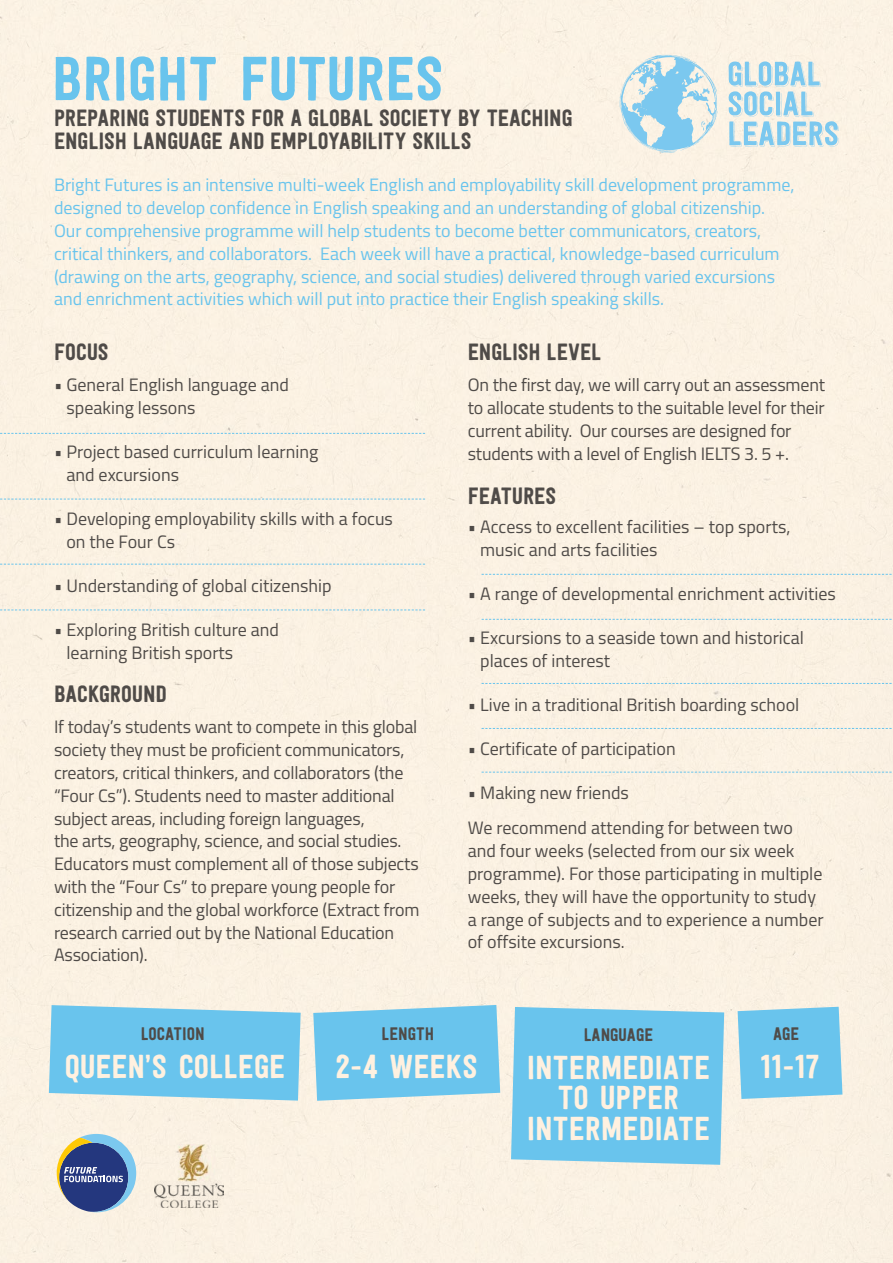
<style>
.page{position:relative;width:893px;height:1263px;background:#fbf2e3}
.page>*{position:absolute;margin:0;border:0;box-sizing:border-box;transform-origin:0 0}
.t1{font:61.5px "Festivo Letters No 1";color:#69c4ed}
.t2{font:33px/30.6px "Festivo Letters No 1";color:#fff1e0;text-align:center}
.t3{font:23.4px/22.6px "Festivo Letters No 1";letter-spacing:-.005em;color:#4f4b48}
.t4{font:18px/22.8px "Titillium";letter-spacing:-.005em;color:#4f4b48}
.t5{font:18px/22.8px "Titillium";color:#69c4ed}
.t6{font:18px "Festivo Letters No 1";color:#4f4b48}
</style>
<div class="page">
<svg style="left:313px;top:1005px;width:187px;height:96px;background:#77c8eb"></svg>
<svg style="left:738px;top:1007px;width:104px;height:92px;background:#73c7ec"></svg>
<svg style="left:49px;top:1005px;width:252px;height:95px;background:#75c7ec"></svg>
<svg style="left:729px;top:61px;width:110px;height:86px;background:#c8e1e7"></svg>
<svg style="left:620px;top:55px;width:97px;height:98px;background:#c0dee8"></svg>
<svg style="left:57px;top:1134px;width:79px;height:78px;background:#7283a3"></svg>
<img style="left:154px;top:1145px;width:69px;height:62px">
<svg style="left:482px;top:574px;width:411px;height:1px"></svg>
<svg style="left:0;top:433px;width:425px;height:1px"></svg>
<svg style="left:0;top:499px;width:425px;height:1px"></svg>
<svg style="left:0;top:564px;width:425px;height:1px"></svg>
<svg style="left:0;top:610px;width:425px;height:1px"></svg>
<svg style="left:482px;top:619px;width:411px;height:1px"></svg>
<svg style="left:482px;top:683px;width:411px;height:1px"></svg>
<svg style="left:482px;top:728px;width:411px;height:1px"></svg>
<svg style="left:482px;top:772px;width:411px;height:1px"></svg>
<div style="left:511px;top:1007px;width:213px;height:158px;background:#69c4ed"></div>
<h1 class="t1" style="left:52px;top:41px;width:393px">BRIGHT FUTURES</h1>
<p class="t3" style="left:54px;top:106px;width:520px">PREPARING STUDENTS FOR A GLOBAL SOCIETY BY TEACHING<br>ENGLISH LANGUAGE AND EMPLOYABILITY SKILLS</p>
<p class="t5" style="left:54px;top:173px;width:742px">Bright Futures is an intensive multi-week English and employability skill development programme, designed to develop confidence in English speaking and an understanding of global citizenship.<br>Our comprehensive programme will help students to become better communicators, creators, critical thinkers, and collaborators. Each week will have a practical, knowledge-based curriculum (drawing on the arts, geography, science, and social studies) delivered through varied excursions and enrichment activities which will put into practice their English speaking skills.</p>
<p class="t3" style="left:54px;top:340px;width:56px">FOCUS</p>
<p class="t4" style="left:66px;top:373px;width:224px;text-indent:-12px">• General English language and speaking lessons</p>
<p class="t4" style="left:66px;top:440px;width:253px;text-indent:-12px">• Project based curriculum learning and excursions</p>
<p class="t4" style="left:66px;top:506px;width:328px;text-indent:-12px">• Developing employability skills with a focus on the Four Cs</p>
<p class="t4" style="left:54px;top:573px;width:279px">• Understanding of global citizenship</p>
<p class="t4" style="left:66px;top:617px;width:214px;text-indent:-12px">• Exploring British culture and learning British sports</p>
<p class="t3" style="left:54px;top:682px;width:114px">BACKGROUND</p>
<p class="t4" style="left:54px;top:715px;width:367px">If today’s students want to compete in this global society they must be proficient communicators, creators, critical thinkers, and collaborators (the “Four Cs”). Students need to master additional subject areas, including foreign languages,<br>the arts, geography, science, and social studies.<br>Educators must complement all of those subjects with the “Four Cs” to prepare young people for citizenship and the global workforce (Extract from research carried out by the National Education Association).</p>
<p class="t3" style="left:468px;top:340px;width:135px">ENGLISH LEVEL</p>
<p class="t4" style="left:468px;top:373px;width:359px">On the first day, we will carry out an assessment to allocate students to the suitable level for their current ability. Our courses are designed for students with a level of English IELTS 3. 5 +.</p>
<p class="t3" style="left:468px;top:484px;width:90px">FEATURES</p>
<p class="t4" style="left:480px;top:514px;width:312px;text-indent:-12px">• Access to excellent facilities – top sports, music and arts facilities</p>
<p class="t4" style="left:468px;top:581px;width:370px">• A range of developmental enrichment activities</p>
<p class="t4" style="left:480px;top:625px;width:325px;text-indent:-12px">• Excursions to a seaside town and historical places of interest</p>
<p class="t4" style="left:468px;top:692px;width:333px">• Live in a traditional British boarding school</p>
<p class="t4" style="left:468px;top:736px;width:209px">• Certificate of participation</p>
<p class="t4" style="left:468px;top:774px;width:327px;line-height:35.5px">• Making new friends<br>We recommend attending for between two</p>
<p class="t4" style="left:468px;top:839px;width:357px">and four weeks (selected from our six week programme). For those participating in multiple weeks, they will have the opportunity to study a range of subjects and to experience a number of offsite excursions.</p>
<p class="t6" style="left:141px;top:1023px;width:66px">LOCATION</p>
<p class="t6" style="left:382px;top:1023px;width:54px">LENGTH</p>
<p class="t6" style="left:773px;top:1023px;width:28px">AGE</p>
<p class="t6" style="left:584px;top:1024px;width:71px">LANGUAGE</p>
<h2 class="t2" style="left:527px;top:1051px;width:185px">INTERMEDIATE<br>TO UPPER<br>INTERMEDIATE</h2>
<h2 class="t2" style="left:65px;top:1050px;width:222px">QUEEN’S COLLEGE</h2>
<h2 class="t2" style="left:336px;top:1050px;width:143px">2-4 WEEKS</h2>
<h2 class="t2" style="left:761px;top:1050px;width:60px">11-17</h2>
</div>
